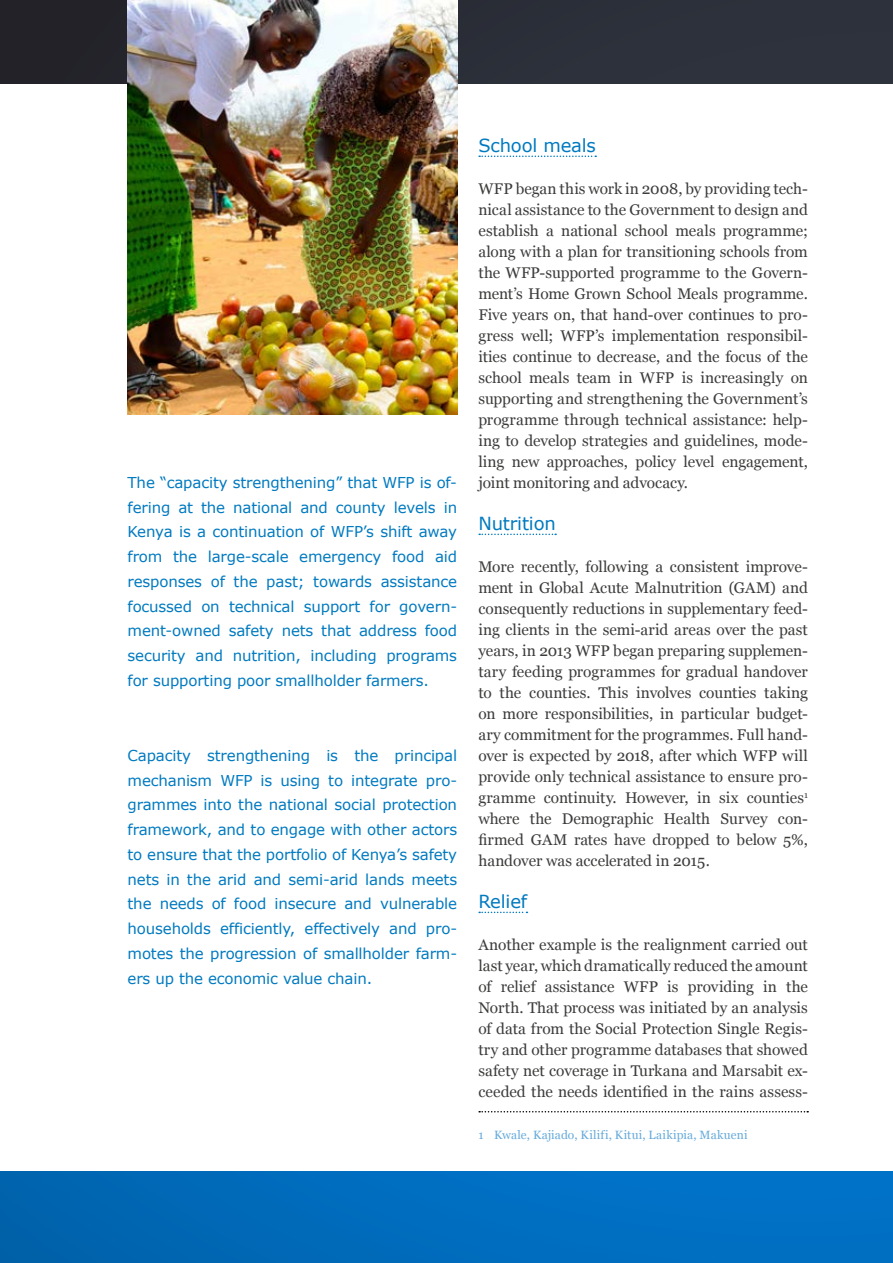
<style>
.page{position:relative;width:893px;height:1263px;background:#fff}
.page>*{position:absolute;margin:0;border:0;box-sizing:border-box;transform-origin:0 0}
.t1{font:18px "Verdana";letter-spacing:-.01em;color:#007ac0}
.t2{font:15.45px/21px "Georgia";letter-spacing:-.005em;color:#3c3c3b;text-align:justify}
.t3{font:15px/24.8px "Verdana";letter-spacing:-.01em;color:#007ac0;text-align:justify}
.t4{font:12px "Georgia";letter-spacing:.02em;color:#66aadb}
</style>
<div class="page">
<svg style="left:0;top:0;width:893px;height:84px;background:#2a2d36"></svg>
<div style="left:0;top:1171px;width:893px;height:92px;background:linear-gradient(to right,#0064af,#0074ca)"></div>
<svg style="left:479px;top:156px;width:117px;height:1px"></svg>
<svg style="left:479px;top:534px;width:77px;height:1px"></svg>
<svg style="left:479px;top:912px;width:48px;height:1px"></svg>
<svg style="left:479px;top:1111px;width:329px;height:1px"></svg>
<img style="left:128px;top:0;width:329px;height:414px">
<p class="t3" style="left:128px;top:470px;width:331px">The “capacity strengthening” that WFP is of&shy;fering at the national and county levels in Kenya is a continuation of WFP’s shift away from the large-scale emergency food aid responses of the past; towards assistance focussed on technical support for govern&shy;ment-owned safety nets that address food security and nutrition, including programs for supporting poor smallholder farmers.</p>
<p class="t3" style="left:128px;top:743px;width:331px">Capacity strengthening is the principal mechanism WFP is using to integrate pro&shy;grammes into the national social protection framework, and to engage with other actors to ensure that the portfolio of Kenya’s safety nets in the arid and semi-arid lands meets the needs of food insecure and vulnerable households efficiently, effectively and pro&shy;motes the progression of smallholder farm&shy;ers up the economic value chain.</p>
<p class="t1" style="left:478px;top:133px;width:119px">School meals</p>
<p class="t2" style="left:478px;top:177px;width:331px">WFP began this work in 2008, by providing tech&shy;nical assistance to the Government to design and establish a national school meals programme; along with a plan for transitioning schools from the WFP-supported programme to the Govern&shy;ment’s Home Grown School Meals programme.<br>Five years on, that hand-over continues to pro&shy;gress well; WFP’s implementation responsibil&shy;ities continue to decrease, and the focus of the school meals team in WFP is increasingly on supporting and strengthening the Government’s programme through technical assistance: help&shy;ing to develop strategies and guidelines, mode&shy;ling new approaches, policy level engagement, joint monitoring and advocacy.</p>
<p class="t1" style="left:478px;top:511px;width:79px">Nutrition</p>
<p class="t2" style="left:478px;top:555px;width:331px">More recently, following a consistent improve&shy;ment in Global Acute Malnutrition (GAM) and consequently reductions in supplementary feed&shy;ing clients in the semi-arid areas over the past years, in 2013 WFP began preparing supplemen&shy;tary feeding programmes for gradual handover to the counties. This involves counties taking on more responsibilities, in particular budget&shy;ary commitment for the programmes. Full hand&shy;over is expected by 2018, after which WFP will provide only technical assistance to ensure pro&shy;gramme continuity. However, in six counties<sup>1 </sup>where the Demographic Health Survey con&shy;firmed GAM rates have dropped to below 5%, handover was accelerated in 2015.</p>
<p class="t1" style="left:478px;top:889px;width:50px">Relief</p>
<p class="t2" style="left:478px;top:933px;width:331px">Another example is the realignment carried out last year, which dramatically reduced the amount of relief assistance WFP is providing in the North. That process was initiated by an analysis of data from the Social Protection Single Regis&shy;try and other programme databases that showed safety net coverage in Turkana and Marsabit ex&shy;ceeded the needs identified in the rains assess-</p>
<p class="t4" style="left:478px;top:1126px;width:271px">1 Kwale, Kajiado, Kilifi, Kitui, Laikipia, Makueni</p>
</div>
